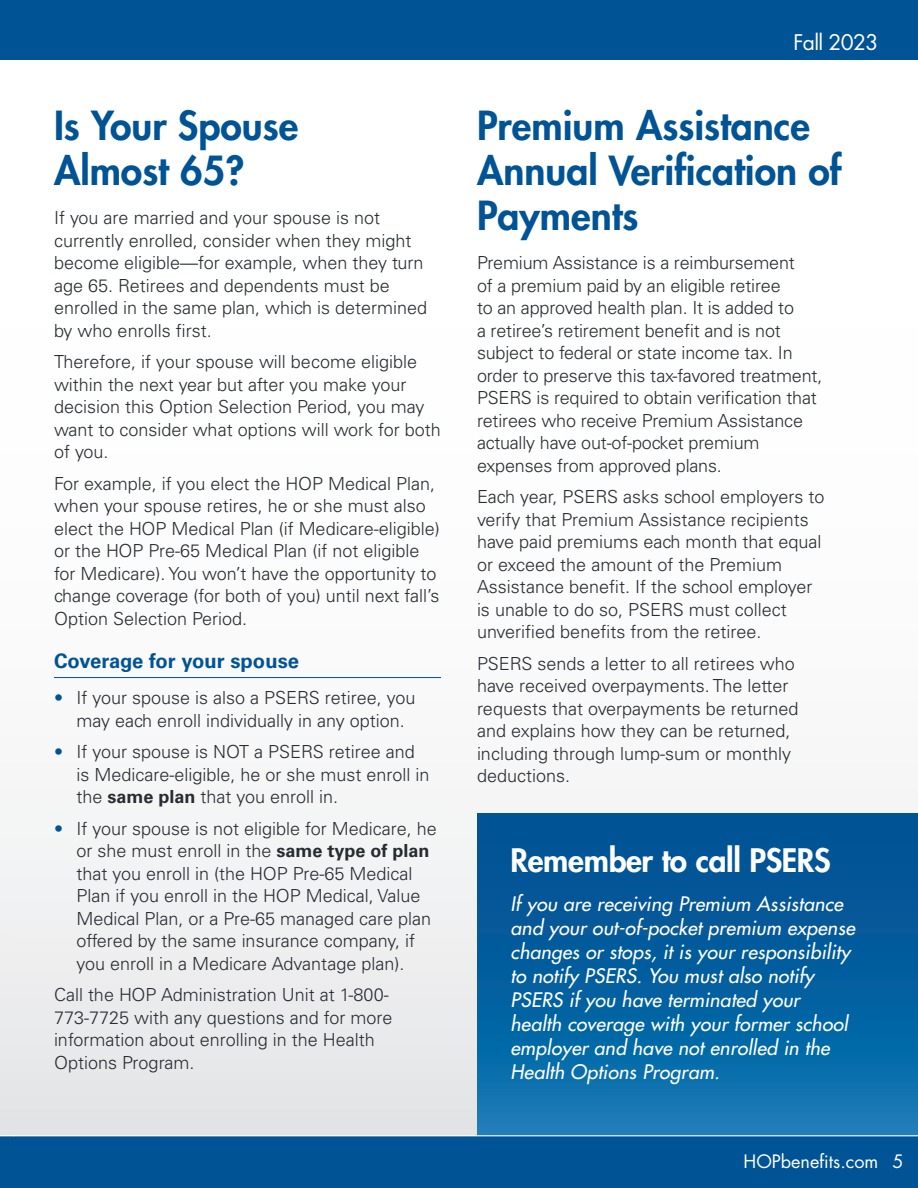
<style>
.page{position:relative;width:918px;height:1188px;background:#fff}
.page>*{position:absolute;margin:0;border:0;box-sizing:border-box;transform-origin:0 0}
.Head_1{font:800 39px/45px "Futura Std";color:#005495}
.CK_Body{font:800 31.5px "Futura Std";letter-spacing:-.01em;color:#fff}
.t1{font:21px "Futura Std";letter-spacing:-.03em;color:#fff}
.Head_2{font:700 20.25px "Univers LT Std";color:#005495}
.CK_Body-2{font:italic 500 19.5px/24px "Futura Std";letter-spacing:.01em;color:#fff}
.CK_Body-3{font:300 18px/22.5px "Univers LT Std";color:#282c31}
.CK_Body-4{font:18px "Futura Std";color:#fff}
.s1{color:#005495}
.s2{font-weight:700}
</style>
<div class="page">
<div style="left:0;top:32px;width:918px;height:1156px;background:linear-gradient(to bottom,#fff,#e9eaeb)"></div>
<svg style="left:0;top:60px;width:13px;height:1075px"></svg>
<svg style="left:477px;top:814px;width:441px;height:321px;background:#0661a1"></svg>
<div style="left:0;top:0;width:918px;height:60px;background:#005495"></div>
<hr style="left:54px;top:677px;width:387px;height:1px;background:#005495">
<img style="left:0;top:708px;width:1px;height:439px">
<div style="left:0;top:1136px;width:918px;height:52px;background:#005495"></div>
<hr style="left:0;top:1135px;width:918px;height:1px;background:#fff">
<p class="Head_1" style="left:54px;top:103px;width:246px">Is Your Spouse<br>Almost 65?</p>
<p class="CK_Body-3" style="left:54px;top:207px;width:375px">If you are married and your spouse is not currently enrolled, consider when they might become eligible—for example, when they turn age 65. Retirees and dependents must be enrolled in the same plan, which is determined by who enrolls first.</p>
<p class="CK_Body-3" style="left:54px;top:351px;width:388px">Therefore, if your spouse will become eligible within the next year but after you make your decision this Option Selection Period, you may want to consider what options will work for both of you.</p>
<p class="CK_Body-3" style="left:54px;top:472px;width:387px">For example, if you elect the HOP Medical Plan, when your spouse retires, he or she must also elect the HOP Medical Plan (if Medicare-eligible) or the HOP Pre-65 Medical Plan (if not eligible for Medicare). You won’t have the opportunity to change coverage (for both of you) until next fall’s Option Selection Period.</p>
<p class="Head_2" style="left:54px;top:649px;width:247px">Coverage for your spouse</p>
<p class="CK_Body-3" style="left:76px;top:687px;width:341px;text-indent:-22px"><span class="s1">•</span> If your spouse is also a PSERS retiree, you may each enroll individually in any option.</p>
<p class="CK_Body-3" style="left:76px;top:741px;width:355px;text-indent:-22px"><span class="s1">•</span> If your spouse is NOT a PSERS retiree and is Medicare-eligible, he or she must enroll in the <span class="s2">same plan</span> that you enroll in.</p>
<p class="CK_Body-3" style="left:76px;top:817px;width:362px;text-indent:-22px"><span class="s1">•</span> If your spouse is not eligible for Medicare, he or she must enroll in the <span class="s2">same type of plan </span>that you enroll in (the HOP Pre-65 Medical Plan if you enroll in the HOP Medical, Value Medical Plan, or a Pre-65 managed care plan offered by the same insurance company, if you enroll in a Medicare Advantage plan).</p>
<p class="CK_Body-3" style="left:54px;top:984px;width:340px">Call the HOP Administration Unit at 1-800- 773-7725 with any questions and for more information about enrolling in the Health Options Program.</p>
<p class="t1" style="left:794px;top:29px;width:86px">Fall 2023</p>
<p class="Head_1" style="left:477px;top:103px;width:366px">Premium Assistance<br>Annual Verification of<br>Payments</p>
<p class="CK_Body-3" style="left:477px;top:252px;width:347px">Premium Assistance is a reimbursement<br>of a premium paid by an eligible retiree<br>to an approved health plan. It is added to<br>a retiree’s retirement benefit and is not subject to federal or state income tax. In order to preserve this tax-favored treatment, PSERS is required to obtain verification that retirees who receive Premium Assistance actually have out-of-pocket premium expenses from approved plans.</p>
<p class="CK_Body-3" style="left:477px;top:486px;width:349px">Each year, PSERS asks school employers to verify that Premium Assistance recipients have paid premiums each month that equal or exceed the amount of the Premium Assistance benefit. If the school employer is unable to do so, PSERS must collect unverified benefits from the retiree.</p>
<p class="CK_Body-3" style="left:477px;top:652px;width:323px">PSERS sends a letter to all retirees who have received overpayments. The letter requests that overpayments be returned and explains how they can be returned, including through lump-sum or monthly deductions.</p>
<p class="CK_Body" style="left:511px;top:840px;width:322px">Remember to call PSERS</p>
<p class="CK_Body-2" style="left:511px;top:892px;width:346px">If you are receiving Premium Assistance and your out-of-pocket premium expense changes or stops, it is your responsibility to notify PSERS. You must also notify PSERS if you have terminated your health coverage with your former school employer and have not enrolled in the Health Options Program.</p>
<p class="CK_Body-4" style="left:744px;top:1150px;width:162px">HOPbenefits.com 5</p>
</div>
